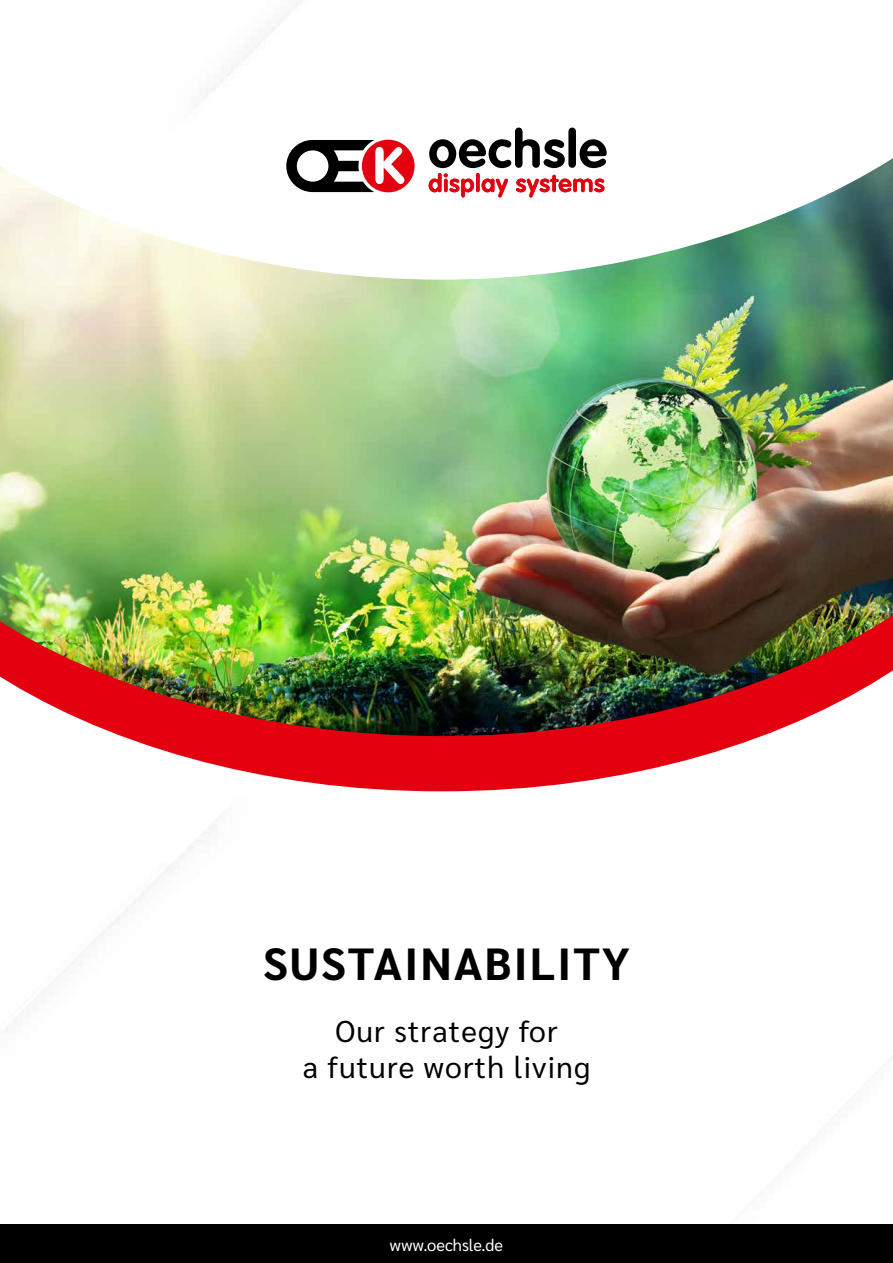
<style>
.page{position:relative;width:893px;height:1263px;background:#fff}
.page>*{position:absolute;margin:0;border:0;box-sizing:border-box;transform-origin:0 0}
.t1{font:700 45px "Sarabun";letter-spacing:.04em;color:#000}
.t2{font:30px/36px "Sarabun";letter-spacing:.04em;color:#000;text-align:center}
.t3{font:16.5px "Sarabun";letter-spacing:.005em;color:#fff}
</style>
<div class="page">
<svg style="left:429px;top:128px;width:178px;height:30px"></svg>
<svg style="left:287px;top:140px;width:127px;height:18px"></svg>
<img style="left:0;top:158px;width:893px;height:448px">
<div style="left:0;top:1225px;width:893px;height:38px;background:#000"></div>
<img style="left:0;top:606px;width:893px;height:185px">
<h1 class="t1" style="left:263px;top:938px;width:368px">SUSTAINABILITY</h1>
<p class="t2" style="left:303px;top:1013px;width:289px">Our strategy for<br>a future worth living</p>
<p class="t3" style="left:390px;top:1235px;width:115px">www.oechsle.de</p>
</div>
